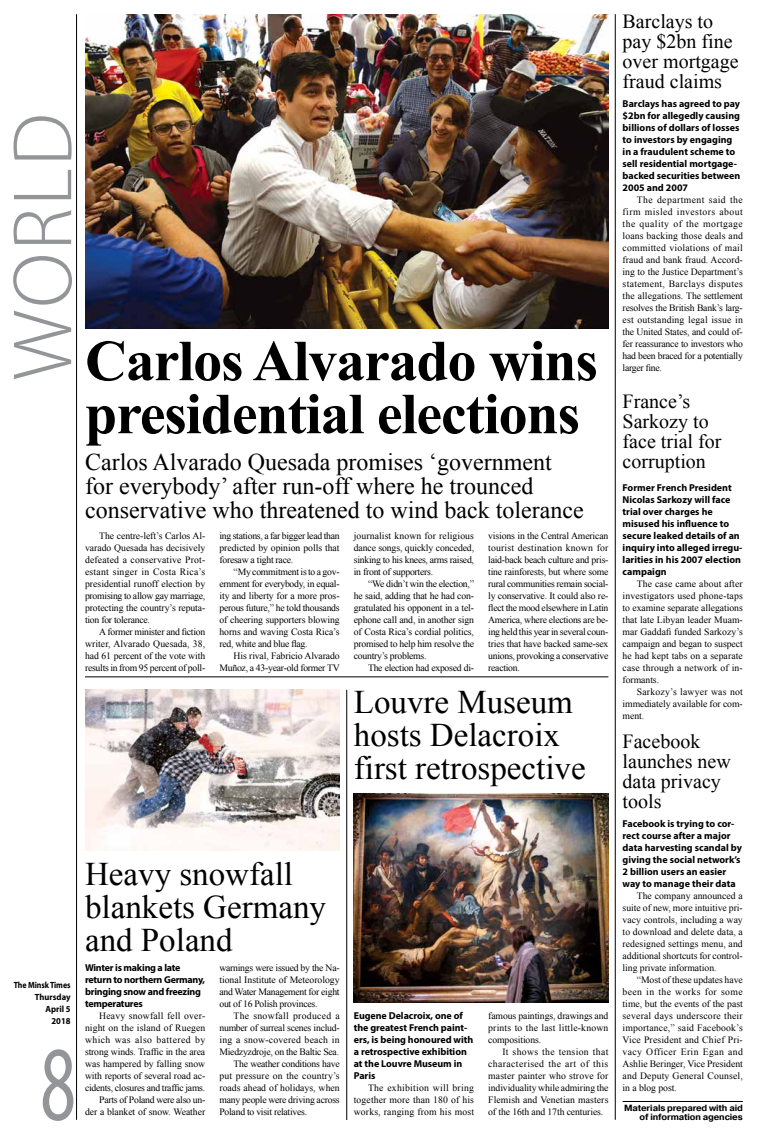
<style>
.page{position:relative;width:757px;height:1134px;background:#fff}
.page>*{position:absolute;margin:0;border:0;box-sizing:border-box;transform-origin:0 0}
.t1{font:semi-condensed 106.8px "Myriad Pro";color:#939598;scale:.71 1}
.t2{font:300 semi-condensed 84.8px "Myriad Pro";letter-spacing:.015em;color:#939598;scale:1.09 1}
.t3{font:700 58px/53px "Times New Roman";letter-spacing:-.02em;color:#000}
.t4{font:33px/33px "Times New Roman";color:#000}
.t5{font:24px/24px "Times New Roman";color:#000}
.t6{font:20px/20px "Times New Roman";color:#000}
.t7{font:700 10px/12px "Myriad Pro";color:#000}
.t8{font:700 10px/12px "Myriad Pro";letter-spacing:-.025em;color:#000}
.t9{font:9.7px/12px "Times New Roman";letter-spacing:-.01em;color:#000;text-align:justify}
.t10{font:9.7px "Times New Roman";letter-spacing:.02em;color:#000}
.t11{font:9.7px "Times New Roman";letter-spacing:.03em;color:#000}
.t12{font:700 9px/9px "Pragmatica C";letter-spacing:-.015em;color:#000;text-align:right}
.t13{font:700 9px/12px "Myriad Pro";letter-spacing:-.005em;color:#000;text-align:right;scale:.88 1}
</style>
<div class="page">
<hr style="left:76px;top:14px;width:1px;height:1106px;background:#000">
<hr style="left:622px;top:1101px;width:121px;height:1px;background:#000">
<hr style="left:615px;top:14px;width:1px;height:1106px;background:#000">
<img style="left:85px;top:690px;width:255px;height:160px">
<img style="left:354px;top:794px;width:254px;height:208px">
<hr style="left:346px;top:690px;width:1px;height:430px;background:#000">
<hr style="left:85px;top:677px;width:523px;height:1px;background:#000">
<img style="left:85px;top:14px;width:523px;height:314px">
<h2 class="t2" style="left:-3px;top:381px;width:247px;rotate:-90deg">WORLD</h2>
<h3 class="t3" style="left:85px;top:333px;width:514px">Carlos Alvarado wins presidential elections</h3>
<h3 class="t5" style="left:85px;top:450px;width:500px">Carlos Alvarado Quesada promises ‘government for everybody’ after run-off where he trounced conservative who threatened to wind back tolerance</h3>
<p class="t9" style="left:85px;top:530px;width:122px;text-indent:14px">The centre-left’s Carlos Al&shy;varado Quesada has decisively defeated a conservative Prot&shy;estant singer in Costa Rica’s presidential runoff election by promising to allow gay marriage, protecting the country’s reputa&shy;tion for tolerance.</p>
<p class="t9" style="left:85px;top:626px;width:122px;text-indent:14px">A former minister and fiction writer, Alvarado Quesada, 38, had 61 percent of the vote with results in from 95 percent of poll-</p>
<p class="t9" style="left:219px;top:530px;width:122px">ing stations, a far bigger lead than predicted by opinion polls that foresaw a tight race.</p>
<p class="t9" style="left:219px;top:566px;width:122px;text-indent:14px">“My commitment is to a gov&shy;ernment for everybody, in equal&shy;ity and liberty for a more pros&shy;perous future,” he told thousands of cheering supporters blowing horns and waving Costa Rica’s red, white and blue flag.</p>
<p class="t9" style="left:219px;top:650px;width:122px;text-align:right">His rival, Fabricio Alvarado<br>Muñoz, a 43-year-old former TV</p>
<p class="t9" style="left:354px;top:530px;width:122px">journalist known for religious dance songs, quickly conceded, sinking to his knees, arms raised, in front of supporters.</p>
<p class="t9" style="left:354px;top:578px;width:122px;text-indent:14px">“We didn’t win the election,” he said, adding that he had con&shy;gratulated his opponent in a tel&shy;ephone call and, in another sign of Costa Rica’s cordial politics, promised to help him resolve the country’s problems.</p>
<p class="t9" style="left:368px;top:662px;width:108px">The election had exposed di-</p>
<p class="t9" style="left:488px;top:530px;width:122px">visions in the Central American tourist destination known for laid-back beach culture and pris&shy;tine rainforests, but where some rural communities remain social&shy;ly conservative. It could also re&shy;flect the mood elsewhere in Latin America, where elections are be&shy;ing held this year in several coun&shy;tries that have backed same-sex unions, provoking a conservative reaction.</p>
<h3 class="t4" style="left:354px;top:685px;width:233px">Louvre Museum hosts Delacroix first retrospective</h3>
<p class="t13" style="left:14px;top:978px;width:66px">The Minsk Times<br>Thursday<br>April 5<br>2018</p>
<h1 class="t1" style="left:40px;top:1026px;width:52px">8</h1>
<h3 class="t4" style="left:85px;top:857px;width:243px">Heavy snowfall blankets Germany and Poland</h3>
<p class="t8" style="left:85px;top:962px;width:122px">Winter is making a late return to northern Germany, bringing snow and freezing temperatures</p>
<p class="t9" style="left:85px;top:1010px;width:122px;text-align:right">Heavy snowfall fell over&shy;night on the island of Ruegen which was also battered by strong winds. Traffic in the area was hampered by falling snow with reports of several road ac&shy;cidents, closures and traffic jams.<br>Parts of Poland were also un&shy;der a blanket of snow. Weather</p>
<p class="t9" style="left:219px;top:962px;width:122px">warnings were issued by the Na&shy;tional Institute of Meteorology and Water Management for eight out of 16 Polish provinces.</p>
<p class="t11" style="left:234px;top:1010px;width:108px">The snowfall produced a</p>
<p class="t9" style="left:219px;top:1022px;width:122px">number of surreal scenes includ-</p>
<p class="t10" style="left:219px;top:1034px;width:122px">ing a snow-covered beach in</p>
<p class="t9" style="left:219px;top:1046px;width:121px">Miedzyzdroje, on the Baltic Sea.</p>
<p class="t9" style="left:234px;top:1058px;width:108px">The weather conditions have</p>
<p class="t10" style="left:219px;top:1070px;width:122px">put pressure on the country’s</p>
<p class="t9" style="left:219px;top:1082px;width:122px">roads ahead of holidays, when</p>
<p class="t9" style="left:219px;top:1094px;width:122px">many people were driving across</p>
<p class="t9" style="left:219px;top:1106px;width:89px">Poland to visit relatives.</p>
<p class="t7" style="left:354px;top:1010px;width:121px">Eugene Delacroix, one of the greatest French paint&shy;ers, is being honoured with a retrospective exhibition at the Louvre Museum in<br>Paris</p>
<p class="t9" style="left:354px;top:1082px;width:122px;text-indent:14px">The exhibition will bring together more than 180 of his works, ranging from his most</p>
<p class="t9" style="left:488px;top:1010px;width:122px">famous paintings, drawings and prints to the last little-known compositions.</p>
<p class="t9" style="left:488px;top:1046px;width:122px;text-indent:14px">It shows the tension that characterised the art of this master painter who strove for individuality while admiring the Flemish and Venetian masters of the 16th and 17th centuries.</p>
<h3 class="t6" style="left:622px;top:11px;width:118px">Barclays to pay $2bn fine over mortgage fraud claims</h3>
<p class="t7" style="left:622px;top:98px;width:119px">Barclays has agreed to pay $2bn for allegedly causing billions of dollars of losses to investors by engaging in a fraudulent scheme to sell residential mortgage&shy;backed securities between<br>2005 and 2007</p>
<p class="t9" style="left:622px;top:194px;width:122px;text-indent:14px">The department said the firm misled investors about the quality of the mortgage loans backing those deals and committed violations of mail fraud and bank fraud. Accord&shy;ing to the Justice Department’s statement, Barclays disputes the allegations. The settlement resolves the British Bank’s larg&shy;est outstanding legal issue in the United States, and could of&shy;fer reassurance to investors who had been braced for a potentially larger fine.</p>
<h3 class="t6" style="left:622px;top:391px;width:100px">France’s<br>Sarkozy to face trial for corruption</h3>
<p class="t7" style="left:622px;top:482px;width:121px">Former French President<br>Nicolas Sarkozy will face trial over charges he misused his influence to secure leaked details of an inquiry into alleged irregu&shy;larities in his 2007 election campaign</p>
<p class="t9" style="left:622px;top:578px;width:122px;text-indent:14px">The case came about after investigators used phone-taps to examine separate allegations that late Libyan leader Muam&shy;mar Gaddafi funded Sarkozy’s campaign and began to suspect he had kept tabs on a separate case through a network of in&shy;formants.</p>
<p class="t9" style="left:622px;top:686px;width:122px;text-indent:14px">Sarkozy’s lawyer was not immediately available for com&shy;ment.</p>
<h3 class="t6" style="left:622px;top:731px;width:110px">Facebook launches new data privacy tools</h3>
<p class="t7" style="left:622px;top:818px;width:121px">Facebook is trying to cor&shy;rect course after a major data harvesting scandal by giving the social network’s<br>2 billion users an easier way to manage their data</p>
<p class="t9" style="left:622px;top:890px;width:122px;text-indent:14px">The company announced a suite of new, more intuitive pri&shy;vacy controls, including a way to download and delete data, a redesigned settings menu, and additional shortcuts for control&shy;ling private information.</p>
<p class="t9" style="left:622px;top:974px;width:122px;text-indent:14px">“Most of these updates have been in the works for some time, but the events of the past several days underscore their importance,” said Facebook’s Vice President and Chief Pri&shy;vacy Officer Erin Egan and Ashlie Beringer, Vice President and Deputy General Counsel, in a blog post.</p>
<p class="t12" style="left:624px;top:1103px;width:120px">Materials prepared with aid of information agencies</p>
</div>
